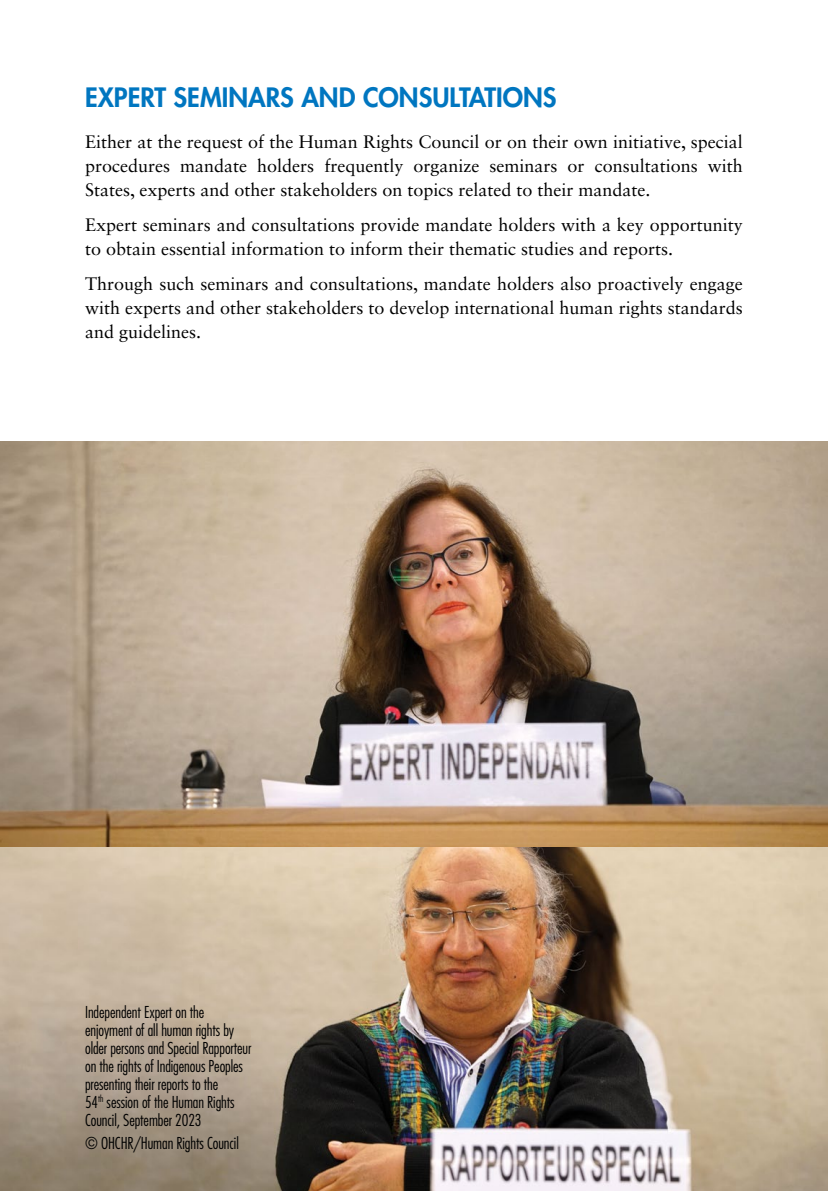
<style>
.page{position:relative;width:828px;height:1191px;background:#fff}
.page>*{position:absolute;margin:0;border:0;box-sizing:border-box;transform-origin:0 0}
.t1{font:800 26px "Futura Std";color:#0076c0}
.t2{font:18px/24px "Sabon LT Std";color:#000;text-align:justify}
.t3{font:300 condensed 16px/18px "Futura Std";letter-spacing:-.005em;color:#000}
</style>
<div class="page">
<img style="left:0;top:441px;width:828px;height:750px">
<h1 class="t1" style="left:85px;top:80px;width:473px">EXPERT SEMINARS AND CONSULTATIONS</h1>
<p class="t2" style="left:85px;top:129px;width:659px">Either at the request of the Human Rights Council or on their own initiative, special procedures mandate holders frequently organize seminars or consultations with States, experts and other stakeholders on topics related to their mandate.</p>
<p class="t2" style="left:85px;top:212px;width:659px">Expert seminars and consultations provide mandate holders with a key opportunity to obtain essential information to inform their thematic studies and reports.</p>
<p class="t2" style="left:85px;top:272px;width:659px">Through such seminars and consultations, mandate holders also proactively engage with experts and other stakeholders to develop international human rights standards and guidelines.</p>
<p class="t3" style="left:85px;top:1002px;width:168px">Independent Expert on the enjoyment of all human rights by older persons and Special Rapporteur on the rights of Indigenous Peoples presenting their reports to the<br>54<sup>th</sup> session of the Human Rights<br>Council, September 2023</p>
<p class="t3" style="left:85px;top:1134px;width:155px">© OHCHR/Human Rights Council</p>
</div>
